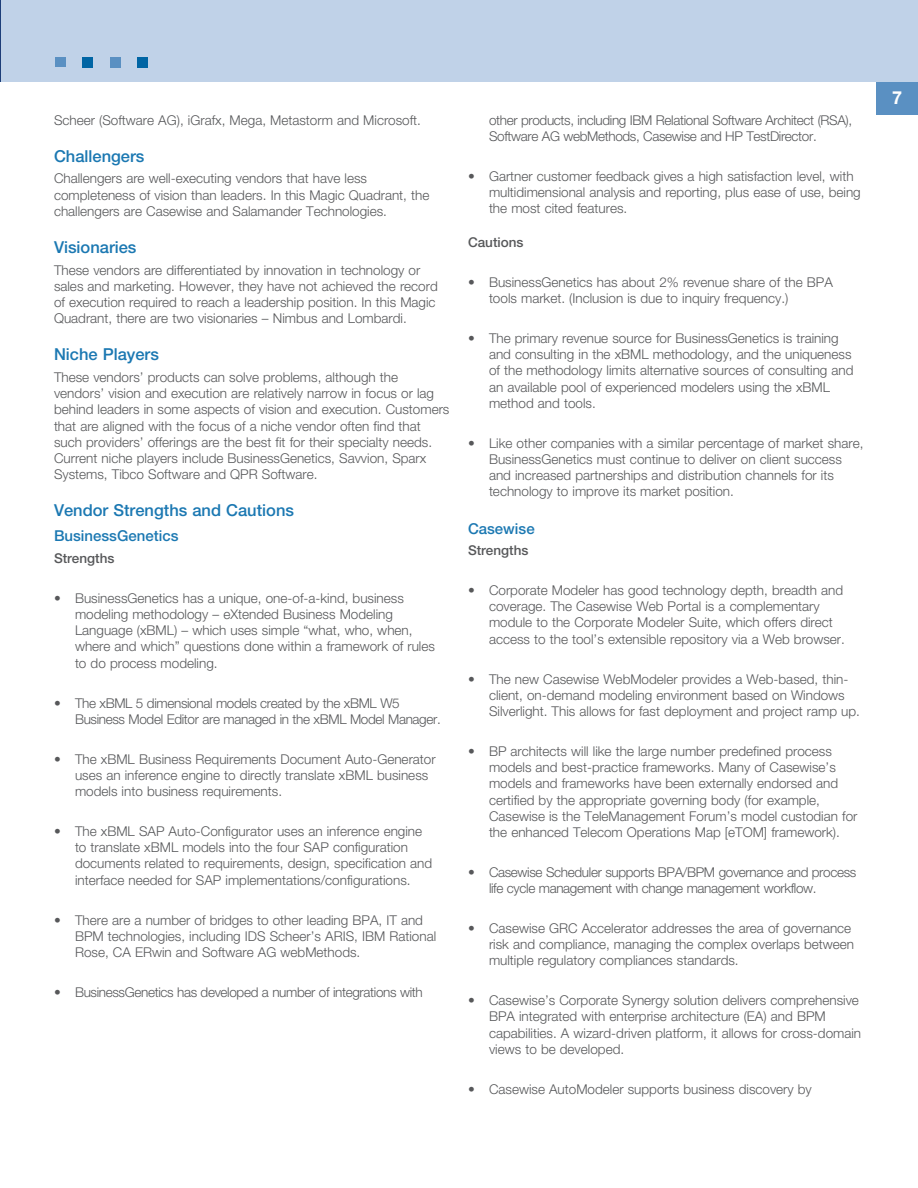
<style>
.page{position:relative;width:918px;height:1188px;background:#fff}
.page>*{position:absolute;margin:0;border:0;box-sizing:border-box;transform-origin:0 0}
.t1{font:700 18px "Helvetica Neue LT";color:#fff}
.subhead_large{font:500 16.5px "Helvetica Neue LT";color:#1b78b2}
.subhead{font:500 15px "Helvetica Neue LT";color:#1b78b2}
.bullet{font:300 13.5px/16.2px "Helvetica Neue LT";color:#57585a}
.body{font:300 13.5px/16.2px "Helvetica Neue LT";color:#57585a}
.bullet-2{font:300 13.5px/16.2px "Helvetica Neue LT";letter-spacing:-.025em;color:#57585a}
.body-2{font:500 13.5px "Helvetica Neue LT";color:#57585a}
</style>
<div class="page">
<div style="left:876px;top:79px;width:42px;height:36px;background:#5a90c2"></div>
<div style="left:0;top:0;width:918px;height:81px;background:#c0d2e8"></div>
<div style="left:55px;top:58px;width:10px;height:9px;background:#5a90c2"></div>
<div style="left:83px;top:57px;width:10px;height:11px;background:#0065a4"></div>
<div style="left:110px;top:57px;width:10px;height:11px;background:#5a90c2"></div>
<div style="left:138px;top:57px;width:10px;height:11px;background:#0065a4"></div>
<img style="left:0;top:0;width:1px;height:81px">
<p class="body" style="left:54px;top:111px;width:369px">Scheer (Software AG), iGrafx, Mega, Metastorm and Microsoft.</p>
<p class="subhead_large" style="left:54px;top:146px;width:92px">Challengers</p>
<p class="body" style="left:54px;top:170px;width:377px">Challengers are well-executing vendors that have less completeness of vision than leaders. In this Magic Quadrant, the challengers are Casewise and Salamander Technologies.</p>
<p class="subhead_large" style="left:54px;top:237px;width:84px">Visionaries</p>
<p class="body" style="left:54px;top:261px;width:385px">These vendors are differentiated by innovation in technology or sales and marketing. However, they have not achieved the record of execution required to reach a leadership position. In this Magic Quadrant, there are two visionaries – Nimbus and Lombardi.</p>
<p class="subhead_large" style="left:54px;top:345px;width:107px">Niche Players</p>
<p class="body" style="left:54px;top:369px;width:397px">These vendors’ products can solve problems, although the vendors’ vision and execution are relatively narrow in focus or lag behind leaders in some aspects of vision and execution. Customers that are aligned with the focus of a niche vendor often find that such providers’ offerings are the best fit for their specialty needs.<br>Current niche players include BusinessGenetics, Savvion, Sparx Systems, Tibco Software and QPR Software.</p>
<p class="subhead_large" style="left:54px;top:501px;width:242px">Vendor Strengths and Cautions</p>
<p class="subhead" style="left:54px;top:527px;width:126px">BusinessGenetics</p>
<p class="body-2" style="left:54px;top:550px;width:62px">Strengths</p>
<p class="bullet" style="left:75px;top:590px;width:361px;text-indent:-21px">• BusinessGenetics has a unique, one-of-a-kind, business modeling methodology – eXtended Business Modeling Language (xBML) – which uses simple “what, who, when, where and which” questions done within a framework of rules to do process modeling.</p>
<p class="bullet-2" style="left:75px;top:694px;width:367px;text-indent:-21px">• The xBML 5 dimensional models created by the xBML W5<br>Business Model Editor are managed in the xBML Model Manager.</p>
<p class="bullet" style="left:75px;top:751px;width:362px;text-indent:-21px">• The xBML Business Requirements Document Auto-Generator uses an inference engine to directly translate xBML business models into business requirements.</p>
<p class="bullet" style="left:75px;top:823px;width:359px;text-indent:-21px">• The xBML SAP Auto-Configurator uses an inference engine to translate xBML models into the four SAP configuration documents related to requirements, design, specification and interface needed for SAP implementations/configurations.</p>
<p class="bullet" style="left:75px;top:911px;width:363px;text-indent:-21px">• There are a number of bridges to other leading BPA, IT and<br>BPM technologies, including IDS Scheer’s ARIS, IBM Rational<br>Rose, CA ERwin and Software AG webMethods.</p>
<p class="bullet-2" style="left:54px;top:984px;width:370px">• BusinessGenetics has developed a number of integrations with</p>
<p class="bullet-2" style="left:489px;top:111px;width:365px">other products, including IBM Relational Software Architect (RSA),<br>Software AG webMethods, Casewise and HP TestDirector.</p>
<p class="bullet" style="left:489px;top:168px;width:373px;text-indent:-21px">• Gartner customer feedback gives a high satisfaction level, with multidimensional analysis and reporting, plus ease of use, being the most cited features.</p>
<p class="body-2" style="left:468px;top:234px;width:57px">Cautions</p>
<p class="bullet" style="left:489px;top:274px;width:345px;text-indent:-21px">• BusinessGenetics has about 2% revenue share of the BPA tools market. (Inclusion is due to inquiry frequency.)</p>
<p class="bullet" style="left:489px;top:330px;width:366px;text-indent:-21px">• The primary revenue source for BusinessGenetics is training and consulting in the xBML methodology, and the uniqueness of the methodology limits alternative sources of consulting and an available pool of experienced modelers using the xBML method and tools.</p>
<p class="bullet" style="left:489px;top:435px;width:376px;text-indent:-21px">• Like other companies with a similar percentage of market share, BusinessGenetics must continue to deliver on client success and increased partnerships and distribution channels for its technology to improve its market position.</p>
<p class="subhead" style="left:468px;top:519px;width:68px">Casewise</p>
<p class="body-2" style="left:468px;top:542px;width:62px">Strengths</p>
<p class="bullet" style="left:489px;top:582px;width:357px;text-indent:-21px">• Corporate Modeler has good technology depth, breadth and coverage. The Casewise Web Portal is a complementary module to the Corporate Modeler Suite, which offers direct access to the tool’s extensible repository via a Web browser.</p>
<p class="bullet" style="left:489px;top:670px;width:372px;text-indent:-21px">• The new Casewise WebModeler provides a Web-based, thin&shy;client, on-demand modeling environment based on Windows<br>Silverlight. This allows for fast deployment and project ramp up.</p>
<p class="bullet" style="left:489px;top:743px;width:370px;text-indent:-21px">• BP architects will like the large number predefined process models and best-practice frameworks. Many of Casewise’s models and frameworks have been externally endorsed and certified by the appropriate governing body (for example, Casewise is the TeleManagement Forum’s model custodian for the enhanced Telecom Operations Map [eTOM] framework).</p>
<p class="bullet-2" style="left:489px;top:864px;width:369px;text-indent:-21px">• Casewise Scheduler supports BPA/BPM governance and process life cycle management with change management workflow.</p>
<p class="bullet" style="left:489px;top:920px;width:367px;text-indent:-21px">• Casewise GRC Accelerator addresses the area of governance risk and compliance, managing the complex overlaps between multiple regulatory compliances standards.</p>
<p class="bullet" style="left:489px;top:992px;width:374px;text-indent:-21px">• Casewise’s Corporate Synergy solution delivers comprehensive BPA integrated with enterprise architecture (EA) and BPM capabilities. A wizard-driven platform, it allows for cross-domain views to be developed.</p>
<p class="bullet" style="left:468px;top:1081px;width:345px">• Casewise AutoModeler supports business discovery by</p>
<h1 class="t1" style="left:892px;top:87px;width:12px">7</h1>
</div>
